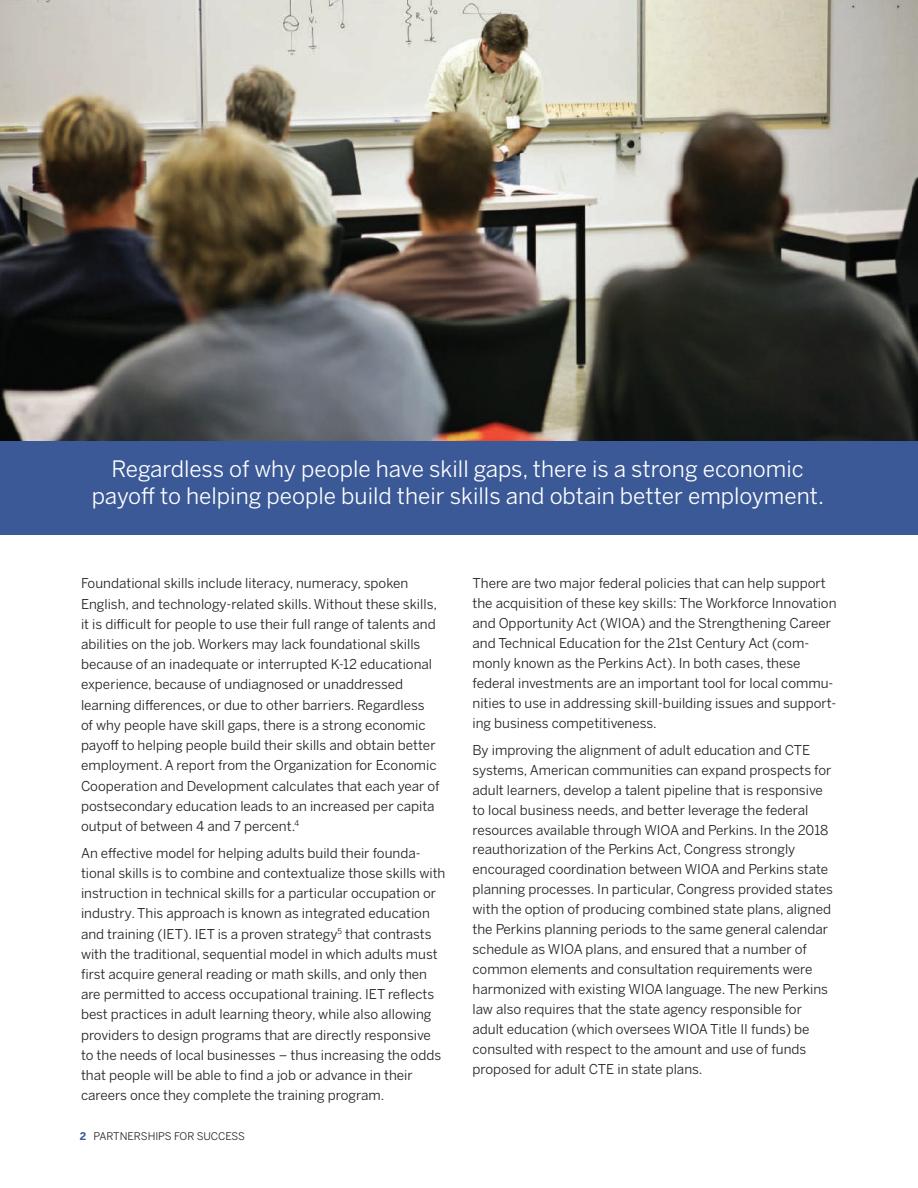
<style>
.page{position:relative;width:918px;height:1188px;background:#fff}
.page>*{position:absolute;margin:0;border:0;box-sizing:border-box;transform-origin:0 0}
.t1{font:22.5px/27px "Benton Sans";color:#fff;text-align:center}
.t2{font:13.5px/20.2px "Benton Sans";color:#231f20}
.t3{font:10.5px "Benton Sans";letter-spacing:-.01em;color:#231f20}
.s1{font-weight:700;color:#3b5997}
</style>
<div class="page">
<img style="left:0;top:0;width:918px;height:441px">
<div style="left:0;top:441px;width:918px;height:94px;background:#3b5997"></div>
<h1 class="t1" style="left:92px;top:455px;width:734px">Regardless of why people have skill gaps, there is a strong economic payoff to helping people build their skills and obtain better employment.</h1>
<p class="t2" style="left:81px;top:573px;width:360px">Foundational skills include literacy, numeracy, spoken English, and technology-related skills. Without these skills, it is difficult for people to use their full range of talents and abilities on the job. Workers may lack foundational skills because of an inadequate or interrupted K-12 educational experience, because of undiagnosed or unaddressed learning differences, or due to other barriers. Regardless of why people have skill gaps, there is a strong economic payoff to helping people build their skills and obtain better employment. A report from the Organization for Economic Cooperation and Development calculates that each year of postsecondary education leads to an increased per capita output of between 4 and 7 percent.<sup>4</sup></p>
<p class="t2" style="left:81px;top:843px;width:366px">An effective model for helping adults build their founda&shy;tional skills is to combine and contextualize those skills with instruction in technical skills for a particular occupation or industry. This approach is known as integrated education and training (IET). IET is a proven strategy<sup>5</sup> that contrasts with the traditional, sequential model in which adults must first acquire general reading or math skills, and only then are permitted to access occupational training. IET reflects best practices in adult learning theory, while also allowing providers to design programs that are directly responsive to the needs of local businesses – thus increasing the odds that people will be able to find a job or advance in their careers once they complete the training program.</p>
<p class="t3" style="left:80px;top:1130px;width:167px"><span class="s1">2</span> PARTNERSHIPS FOR SUCCESS</p>
<p class="t2" style="left:473px;top:574px;width:366px">There are two major federal policies that can help support the acquisition of these key skills: The Workforce Innovation and Opportunity Act (WIOA) and the Strengthening Career and Technical Education for the 21st Century Act (com&shy;monly known as the Perkins Act). In both cases, these federal investments are an important tool for local commu&shy;nities to use in addressing skill-building issues and support&shy;ing business competitiveness.</p>
<p class="t2" style="left:473px;top:740px;width:362px">By improving the alignment of adult education and CTE systems, American communities can expand prospects for adult learners, develop a talent pipeline that is responsive to local business needs, and better leverage the federal resources available through WIOA and Perkins. In the 2018 reauthorization of the Perkins Act, Congress strongly encouraged coordination between WIOA and Perkins state planning processes. In particular, Congress provided states with the option of producing combined state plans, aligned the Perkins planning periods to the same general calendar schedule as WIOA plans, and ensured that a number of common elements and consultation requirements were harmonized with existing WIOA language. The new Perkins law also requires that the state agency responsible for adult education (which oversees WIOA Title II funds) be consulted with respect to the amount and use of funds proposed for adult CTE in state plans.</p>
</div>
